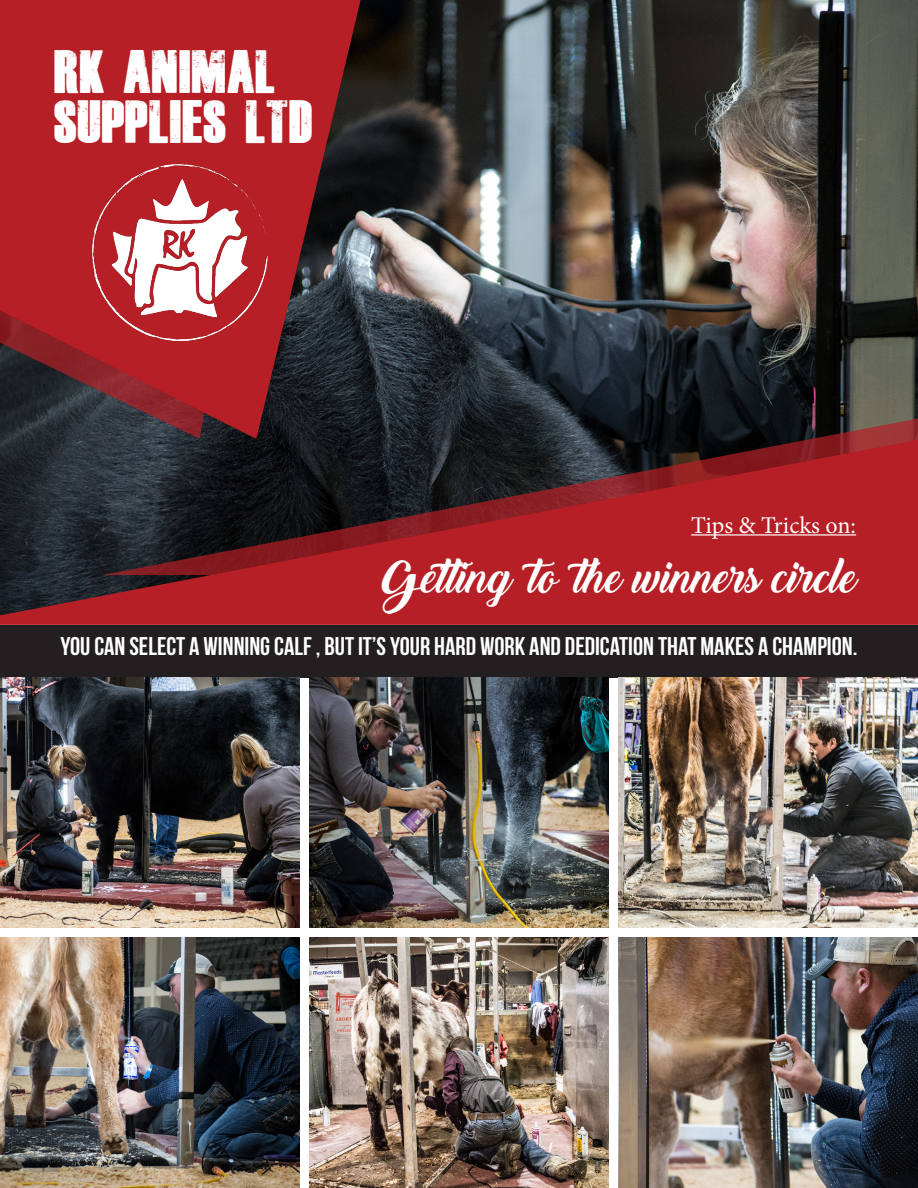
<style>
.page{position:relative;width:918px;height:1188px;background:#fff}
.page>*{position:absolute;margin:0;border:0;box-sizing:border-box;transform-origin:0 0}
.t1{font:43.5px "Backto Black Demo";color:#fff}
.t2{font:42px "Dead Kansas";color:#fff}
.t3{font:700 25.5px "Bebas Neue";color:#fff}
.t4{font:24px "Minion Pro";letter-spacing:-.005em;color:#fff}
</style>
<div class="page">
<img style="left:0;top:0;width:918px;height:440px">
<svg style="left:0;top:0;width:361px;height:419px;background:#982128"></svg>
<svg style="left:0;top:311px;width:204px;height:128px;background:#73262d"></svg>
<svg style="left:102px;top:419px;width:816px;height:21px;background:#2b2126"></svg>
<svg style="left:0;top:440px;width:918px;height:185px;background:#761f26"></svg>
<img style="left:93px;top:165px;width:175px;height:175px">
<hr style="left:691px;top:534px;width:165px;height:2px;background:#fff">
<div style="left:0;top:625px;width:918px;height:52px;background:#231f20"></div>
<img style="left:0;top:677px;width:300px;height:251px">
<img style="left:0;top:937px;width:300px;height:251px">
<img style="left:309px;top:677px;width:300px;height:251px">
<img style="left:618px;top:937px;width:300px;height:251px">
<img style="left:618px;top:677px;width:300px;height:251px">
<img style="left:309px;top:937px;width:300px;height:251px">
<p class="t2" style="left:54px;top:50px;width:224px">RK ANIMAL</p>
<p class="t2" style="left:54px;top:100px;width:261px">SUPPLIES LTD</p>
<p class="t4" style="left:691px;top:509px;width:166px">Tips &amp; Tricks on:</p>
<p class="t1" style="left:382px;top:552px;width:478px">Getting to the winners circle</p>
<p class="t3" style="left:60px;top:632px;width:799px">YOU CAN SELECT A WINNING CALF , BUT IT’S YOUR HARD WORK AND DEDICATION THAT MAKES A CHAMPION.</p>
</div>
